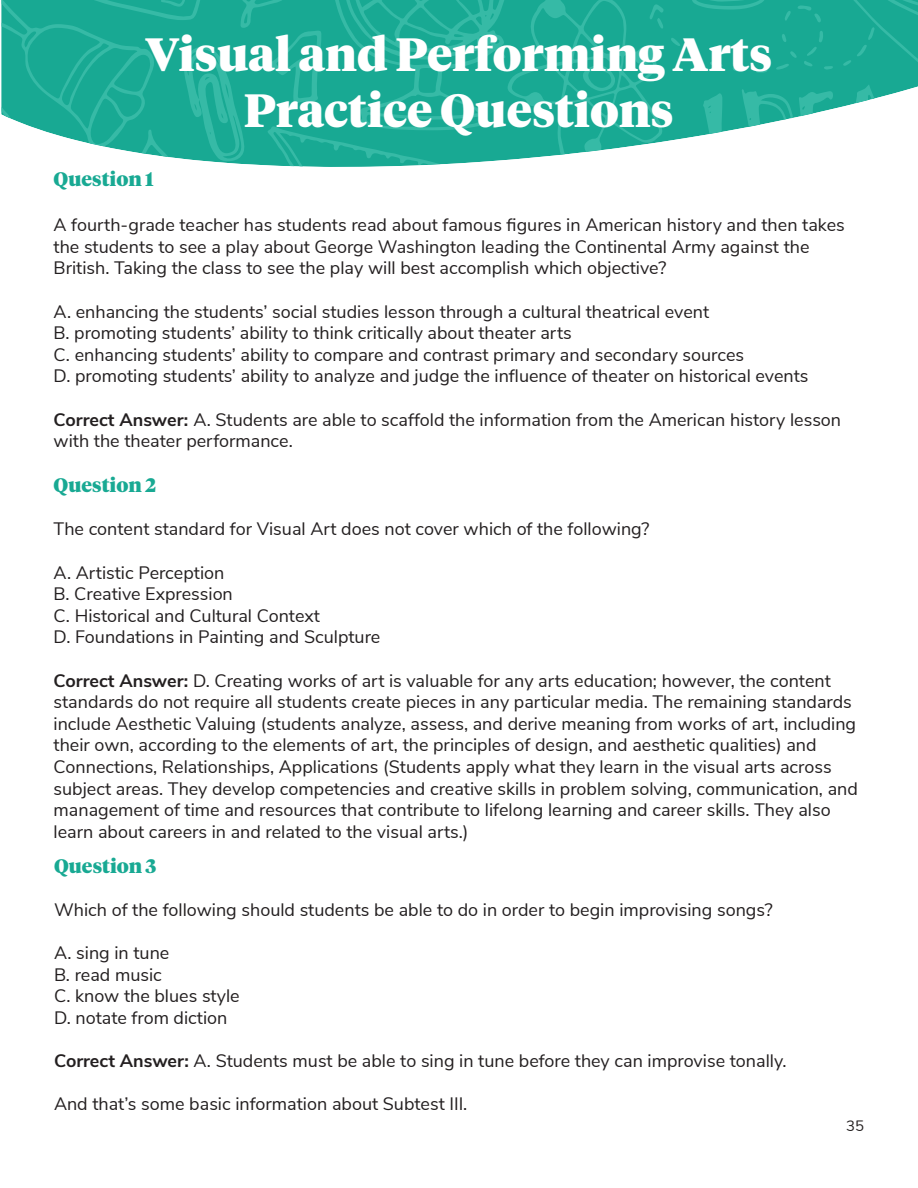
<style>
.page{position:relative;width:918px;height:1188px;background:#fff}
.page>*{position:absolute;margin:0;border:0;box-sizing:border-box;transform-origin:0 0}
.t1{font:900 46.5px "Tiempos Headline";color:#fff}
.t2{font:900 19.5px "Tiempos Headline";color:#18a993}
.t3{font:18px/21.6px "Nunito Sans";color:#231f20}
.t4{font:15px "Nunito";color:#231f20}
.s1{font-weight:700}
</style>
<div class="page">
<svg style="left:664px;top:0;width:254px;height:142px;fill:#18a993"></svg>
<svg style="left:799px;top:91px;width:34px;height:25px"></svg>
<svg style="left:702px;top:93px;width:20px;height:41px"></svg>
<svg style="left:856px;top:84px;width:19px;height:19px"></svg>
<svg style="left:742px;top:89px;width:51px;height:38px;background:#3bb8a5"></svg>
<svg style="left:692px;top:0;width:73px;height:10px"></svg>
<svg style="left:840px;top:0;width:78px;height:66px;background:#1aaa94"></svg>
<svg style="left:688px;top:49px;width:14px;height:10px"></svg>
<svg style="left:709px;top:62px;width:14px;height:5px"></svg>
<svg style="left:671px;top:38px;width:9px;height:8px"></svg>
<svg style="left:733px;top:67px;width:13px;height:5px"></svg>
<svg style="left:788px;top:51px;width:9px;height:7px"></svg>
<svg style="left:785px;top:11px;width:6px;height:10px"></svg>
<svg style="left:755px;top:69px;width:13px;height:4px"></svg>
<svg style="left:782px;top:34px;width:4px;height:8px"></svg>
<svg style="left:776px;top:64px;width:13px;height:6px"></svg>
<svg style="left:797px;top:5px;width:26px;height:17px"></svg>
<svg style="left:804px;top:31px;width:30px;height:39px"></svg>
<svg style="left:1px;top:0;width:663px;height:167px;background:#2db19d"></svg>
<p class="t1" style="left:145px;top:23px;width:629px">Visual and Performing Arts</p>
<p class="t1" style="left:244px;top:78px;width:431px">Practice Questions</p>
<p class="t2" style="left:54px;top:166px;width:102px">Question 1</p>
<p class="t3" style="left:54px;top:213px;width:793px">A fourth-grade teacher has students read about famous figures in American history and then takes the students to see a play about George Washington leading the Continental Army against the<br>British. Taking the class to see the play will best accomplish which objective?</p>
<p class="t3" style="left:54px;top:299px;width:657px">A. enhancing the students’ social studies lesson through a cultural theatrical event</p>
<p class="t3" style="left:54px;top:321px;width:520px">B. promoting students’ ability to think critically about theater arts</p>
<p class="t3" style="left:54px;top:343px;width:692px">C. enhancing students’ ability to compare and contrast primary and secondary sources</p>
<p class="t3" style="left:54px;top:364px;width:756px">D. promoting students’ ability to analyze and judge the influence of theater on historical events</p>
<p class="t3" style="left:54px;top:407px;width:789px"><span class="s1">Correct Answer:</span> A. Students are able to scaffold the information from the American history lesson with the theater performance.</p>
<p class="t2" style="left:54px;top:472px;width:104px">Question 2</p>
<p class="t3" style="left:54px;top:517px;width:598px">The content standard for Visual Art does not cover which of the following?</p>
<p class="t3" style="left:54px;top:560px;width:172px">A. Artistic Perception</p>
<p class="t3" style="left:54px;top:582px;width:181px">B. Creative Expression</p>
<p class="t3" style="left:54px;top:604px;width:268px">C. Historical and Cultural Context</p>
<p class="t3" style="left:54px;top:625px;width:328px">D. Foundations in Painting and Sculpture</p>
<p class="t3" style="left:54px;top:668px;width:806px"><span class="s1">Correct Answer:</span> D. Creating works of art is valuable for any arts education; however, the content standards do not require all students create pieces in any particular media. The remaining standards include Aesthetic Valuing (students analyze, assess, and derive meaning from works of art, including their own, according to the elements of art, the principles of design, and aesthetic qualities) and Connections, Relationships, Applications (Students apply what they learn in the visual arts across subject areas. They develop competencies and creative skills in problem solving, communication, and management of time and resources that contribute to lifelong learning and career skills. They also learn about careers in and related to the visual arts.)</p>
<p class="t2" style="left:54px;top:852px;width:104px">Question 3</p>
<p class="t3" style="left:54px;top:898px;width:720px">Which of the following should students be able to do in order to begin improvising songs?</p>
<p class="t3" style="left:54px;top:941px;width:117px">A. sing in tune</p>
<p class="t3" style="left:54px;top:962px;width:109px">B. read music</p>
<p class="t3" style="left:54px;top:984px;width:187px">C. know the blues style</p>
<p class="t3" style="left:54px;top:1006px;width:175px">D. notate from diction</p>
<p class="t3" style="left:54px;top:1049px;width:734px"><span class="s1">Correct Answer:</span> A. Students must be able to sing in tune before they can improvise tonally.</p>
<p class="t3" style="left:54px;top:1092px;width:415px">And that’s some basic information about Subtest III.</p>
<p class="t4" style="left:846px;top:1115px;width:19px">35</p>
</div>
